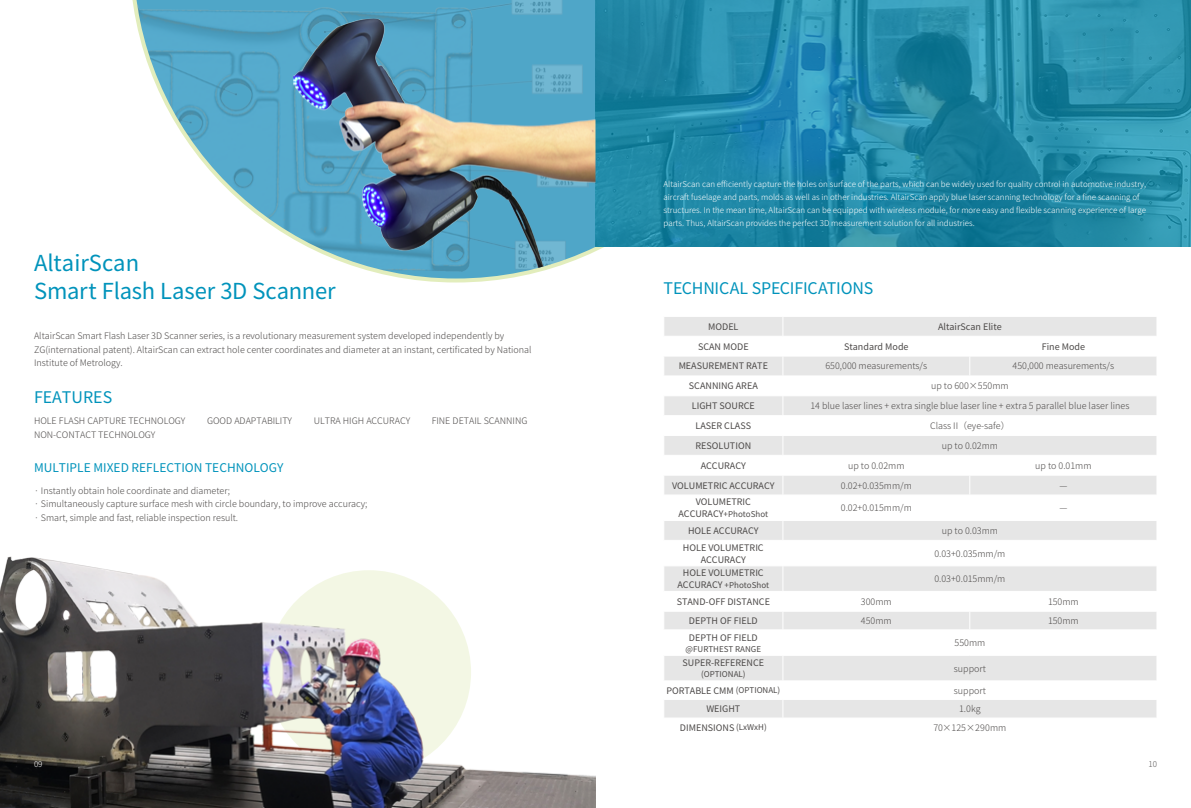
<style>
.page{position:relative;width:1191px;height:808px;background:#fff}
.page>*{position:absolute;margin:0;border:0;box-sizing:border-box;transform-origin:0 0}
.t1{font:22px/28px "Source Han Sans CN";color:#0093bb}
.t2{font:16px "Source Han Sans CN";letter-spacing:-.01em;color:#0093bb}
.t3{font:12px "Source Han Sans CN";color:#0093bb}
.t4{font:300 9px/13.5px "Source Han Sans CN";color:#4c4948}
.t5{font:9px/12px "Source Han Sans CN";color:#4c4948;text-align:center}
.t6{font:300 8px/13px "Source Han Sans CN";color:#fff}
.t7{font:8px "Source Han Sans CN";color:#4c4948}
.t8{font:300 8px "Source Han Sans CN";color:#595757}
.s1{font-size:9px}
.s2{font-size:8px}
</style>
<div class="page">
<svg style="left:132px;top:0;width:472px;height:282px"></svg>
<img style="left:595px;top:0;width:596px;height:247px">
<svg style="left:664px;top:317px;width:492px;height:401px;fill:#ececec"></svg>
<hr style="left:663px;top:336px;width:120px;height:1px;background:#fff">
<hr style="left:783px;top:336px;width:186px;height:1px;background:#fff">
<hr style="left:969px;top:336px;width:188px;height:1px;background:#fff">
<hr style="left:663px;top:356px;width:120px;height:1px;background:#fff">
<hr style="left:783px;top:356px;width:186px;height:1px;background:#fff">
<hr style="left:969px;top:356px;width:188px;height:1px;background:#fff">
<svg style="left:969px;top:337px;width:1px;height:39px"></svg>
<hr style="left:663px;top:376px;width:120px;height:1px;background:#fff">
<hr style="left:783px;top:376px;width:186px;height:1px;background:#fff">
<hr style="left:969px;top:376px;width:188px;height:1px;background:#fff">
<hr style="left:663px;top:395px;width:120px;height:1px;background:#fff">
<hr style="left:783px;top:395px;width:186px;height:1px;background:#fff">
<hr style="left:969px;top:395px;width:188px;height:1px;background:#fff">
<hr style="left:663px;top:415px;width:120px;height:1px;background:#fff">
<hr style="left:783px;top:415px;width:186px;height:1px;background:#fff">
<hr style="left:969px;top:415px;width:188px;height:1px;background:#fff">
<hr style="left:663px;top:435px;width:120px;height:1px;background:#fff">
<hr style="left:783px;top:435px;width:186px;height:1px;background:#fff">
<hr style="left:969px;top:435px;width:188px;height:1px;background:#fff">
<hr style="left:663px;top:455px;width:120px;height:1px;background:#fff">
<hr style="left:783px;top:455px;width:186px;height:1px;background:#fff">
<hr style="left:969px;top:455px;width:188px;height:1px;background:#fff">
<hr style="left:663px;top:475px;width:120px;height:1px;background:#fff">
<hr style="left:783px;top:475px;width:186px;height:1px;background:#fff">
<hr style="left:969px;top:475px;width:188px;height:1px;background:#fff">
<hr style="left:663px;top:495px;width:120px;height:1px;background:#fff">
<hr style="left:783px;top:495px;width:186px;height:1px;background:#fff">
<hr style="left:969px;top:495px;width:188px;height:1px;background:#fff">
<svg style="left:969px;top:456px;width:1px;height:64px"></svg>
<hr style="left:663px;top:520px;width:120px;height:1px;background:#fff">
<hr style="left:783px;top:520px;width:186px;height:1px;background:#fff">
<hr style="left:969px;top:520px;width:188px;height:1px;background:#fff">
<hr style="left:663px;top:540px;width:120px;height:1px;background:#fff">
<hr style="left:783px;top:540px;width:186px;height:1px;background:#fff">
<hr style="left:969px;top:540px;width:188px;height:1px;background:#fff">
<hr style="left:663px;top:566px;width:120px;height:1px;background:#fff">
<hr style="left:783px;top:566px;width:186px;height:1px;background:#fff">
<hr style="left:969px;top:566px;width:188px;height:1px;background:#fff">
<hr style="left:663px;top:591px;width:120px;height:1px;background:#fff">
<hr style="left:783px;top:591px;width:186px;height:1px;background:#fff">
<hr style="left:969px;top:591px;width:188px;height:1px;background:#fff">
<hr style="left:663px;top:611px;width:120px;height:1px;background:#fff">
<hr style="left:783px;top:611px;width:186px;height:1px;background:#fff">
<hr style="left:969px;top:611px;width:188px;height:1px;background:#fff">
<svg style="left:969px;top:592px;width:1px;height:37px"></svg>
<hr style="left:663px;top:629px;width:120px;height:1px;background:#fff">
<hr style="left:783px;top:629px;width:186px;height:1px;background:#fff">
<hr style="left:969px;top:629px;width:188px;height:1px;background:#fff">
<hr style="left:663px;top:655px;width:120px;height:1px;background:#fff">
<hr style="left:783px;top:655px;width:186px;height:1px;background:#fff">
<hr style="left:969px;top:655px;width:188px;height:1px;background:#fff">
<hr style="left:663px;top:681px;width:120px;height:1px;background:#fff">
<hr style="left:783px;top:681px;width:186px;height:1px;background:#fff">
<hr style="left:969px;top:681px;width:188px;height:1px;background:#fff">
<hr style="left:663px;top:699px;width:120px;height:1px;background:#fff">
<hr style="left:783px;top:699px;width:186px;height:1px;background:#fff">
<hr style="left:969px;top:699px;width:188px;height:1px;background:#fff">
<svg style="left:782px;top:317px;width:1px;height:401px"></svg>
<svg style="left:1156px;top:317px;width:1px;height:400px"></svg>
<img style="left:0;top:556px;width:595px;height:252px">
<img style="left:293px;top:19px;width:302px;height:260px">
<h1 class="t1" style="left:34px;top:249px;width:303px">AltairScan<br>Smart Flash Laser 3D Scanner</h1>
<p class="t4" style="left:34px;top:329px;width:499px">AltairScan Smart Flash Laser 3D Scanner series, is a revolutionary measurement system developed independently by<br>ZG(international patent). AltairScan can extract hole center coordinates and diameter at an instant, certificated by National<br>Institute of Metrology.</p>
<h2 class="t2" style="left:34px;top:388px;width:80px">FEATURES</h2>
<p class="t4" style="left:34px;top:415px;width:153px">HOLE FLASH CAPTURE TECHNOLOGY</p>
<p class="t4" style="left:207px;top:415px;width:87px">GOOD ADAPTABILITY</p>
<p class="t4" style="left:314px;top:415px;width:98px">ULTRA HIGH ACCURACY</p>
<p class="t4" style="left:432px;top:415px;width:97px">FINE DETAIL SCANNING</p>
<p class="t4" style="left:34px;top:428px;width:123px">NON-CONTACT TECHNOLOGY</p>
<h3 class="t3" style="left:34px;top:460px;width:251px">MULTIPLE MIXED REFLECTION TECHNOLOGY</h3>
<p class="t4" style="left:34px;top:484px;width:335px">· Instantly obtain hole coordinate and diameter;<br>· Simultaneously capture surface mesh with circle boundary, to improve accuracy; · Smart, simple and fast, reliable inspection result.</p>
<p class="t6" style="left:663px;top:178px;width:484px">AltairScan can efficiently capture the holes on surface of the parts, which can be widely used for quality control in automotive industry, aircraft fuselage and parts, molds as well as in other industries. AltairScan apply blue laser scanning technology for a fine scanning of structures. In the mean time, AltairScan can be equipped with wireless module, for more easy and flexible scanning experience of large parts. Thus, AltairScan provides the perfect 3D measurement solution for all industries.</p>
<h2 class="t2" style="left:663px;top:279px;width:211px">TECHNICAL SPECIFICATIONS</h2>
<p class="t5" style="left:708px;top:321px;width:32px">MODEL</p>
<p class="t5" style="left:938px;top:321px;width:65px">AltairScan Elite</p>
<p class="t5" style="left:698px;top:340px;width:52px">SCAN MODE</p>
<p class="t5" style="left:844px;top:340px;width:66px">Standard Mode</p>
<p class="t5" style="left:1041px;top:340px;width:45px">Fine Mode</p>
<p class="t5" style="left:678px;top:360px;width:91px">MEASUREMENT RATE</p>
<p class="t4" style="left:825px;top:360px;width:103px">650,000 measurements/s</p>
<p class="t4" style="left:1012px;top:360px;width:103px">450,000 measurements/s</p>
<p class="t5" style="left:689px;top:380px;width:70px">SCANNING AREA</p>
<p class="t4" style="left:931px;top:379px;width:79px">up to 600×550mm</p>
<p class="t5" style="left:692px;top:400px;width:64px">LIGHT SOURCE</p>
<p class="t4" style="left:810px;top:399px;width:321px">14 blue laser lines + extra single blue laser line + extra 5 parallel blue laser lines</p>
<p class="t5" style="left:695px;top:420px;width:57px">LASER CLASS</p>
<p class="t4" style="left:930px;top:419px;width:81px">Class II（eye-safe）</p>
<p class="t5" style="left:695px;top:440px;width:57px">RESOLUTION</p>
<p class="t4" style="left:941px;top:439px;width:58px">up to 0.02mm</p>
<p class="t5" style="left:701px;top:460px;width:47px">ACCURACY</p>
<p class="t4" style="left:848px;top:459px;width:58px">up to 0.02mm</p>
<p class="t4" style="left:1035px;top:459px;width:58px">up to 0.01mm</p>
<p class="t5" style="left:672px;top:479px;width:104px">VOLUMETRIC ACCURACY</p>
<p class="t4" style="left:841px;top:479px;width:72px">0.02+0.035mm/m</p>
<p class="t4" style="left:1059px;top:479px;width:9px">—</p>
<p class="t5" style="left:695px;top:496px;width:57px">VOLUMETRIC</p>
<p class="t7" style="left:678px;top:509px;width:91px"><span class="s1">ACCURACY</span>+PhotoShot</p>
<p class="t4" style="left:841px;top:501px;width:72px">0.02+0.015mm/m</p>
<p class="t4" style="left:1059px;top:501px;width:9px">—</p>
<p class="t5" style="left:688px;top:525px;width:72px">HOLE ACCURACY</p>
<p class="t4" style="left:941px;top:524px;width:58px">up to 0.03mm</p>
<p class="t5" style="left:683px;top:541px;width:82px">HOLE VOLUMETRIC<br>ACCURACY</p>
<p class="t4" style="left:934px;top:547px;width:72px">0.03+0.035mm/m</p>
<p class="t5" style="left:683px;top:567px;width:82px">HOLE VOLUMETRIC</p>
<p class="t7" style="left:677px;top:580px;width:93px"><span class="s1">ACCURACY</span> +PhotoShot</p>
<p class="t4" style="left:934px;top:572px;width:72px">0.03+0.015mm/m</p>
<p class="t5" style="left:676px;top:596px;width:95px">STAND-OFF DISTANCE</p>
<p class="t4" style="left:861px;top:595px;width:32px">300mm</p>
<p class="t4" style="left:1048px;top:595px;width:32px">150mm</p>
<p class="t5" style="left:689px;top:615px;width:70px">DEPTH OF FIELD</p>
<p class="t4" style="left:861px;top:614px;width:32px">450mm</p>
<p class="t4" style="left:1048px;top:614px;width:32px">150mm</p>
<p class="t5" style="left:689px;top:631px;width:70px">DEPTH OF FIELD</p>
<p class="t7" style="left:685px;top:644px;width:77px">@FURTHEST RANGE</p>
<p class="t4" style="left:954px;top:636px;width:32px">550mm</p>
<p class="t5" style="left:682px;top:657px;width:83px">SUPER-REFERENCE</p>
<p class="t7" style="left:701px;top:670px;width:46px">(OPTIONAL)</p>
<p class="t4" style="left:954px;top:662px;width:34px">support</p>
<p class="t5" style="left:666px;top:684px;width:115px">PORTABLE CMM <span class="s2">(OPTIONAL)</span></p>
<p class="t4" style="left:954px;top:684px;width:34px">support</p>
<p class="t5" style="left:706px;top:703px;width:35px">WEIGHT</p>
<p class="t4" style="left:959px;top:702px;width:23px">1.0kg</p>
<p class="t5" style="left:680px;top:722px;width:88px">DIMENSIONS <span class="s2">(LxWxH)</span></p>
<p class="t4" style="left:933px;top:721px;width:74px">70×125×290mm</p>
<p class="t6" style="left:34px;top:757px;width:10px">09</p>
<p class="t8" style="left:1148px;top:759px;width:10px">10</p>
</div>
